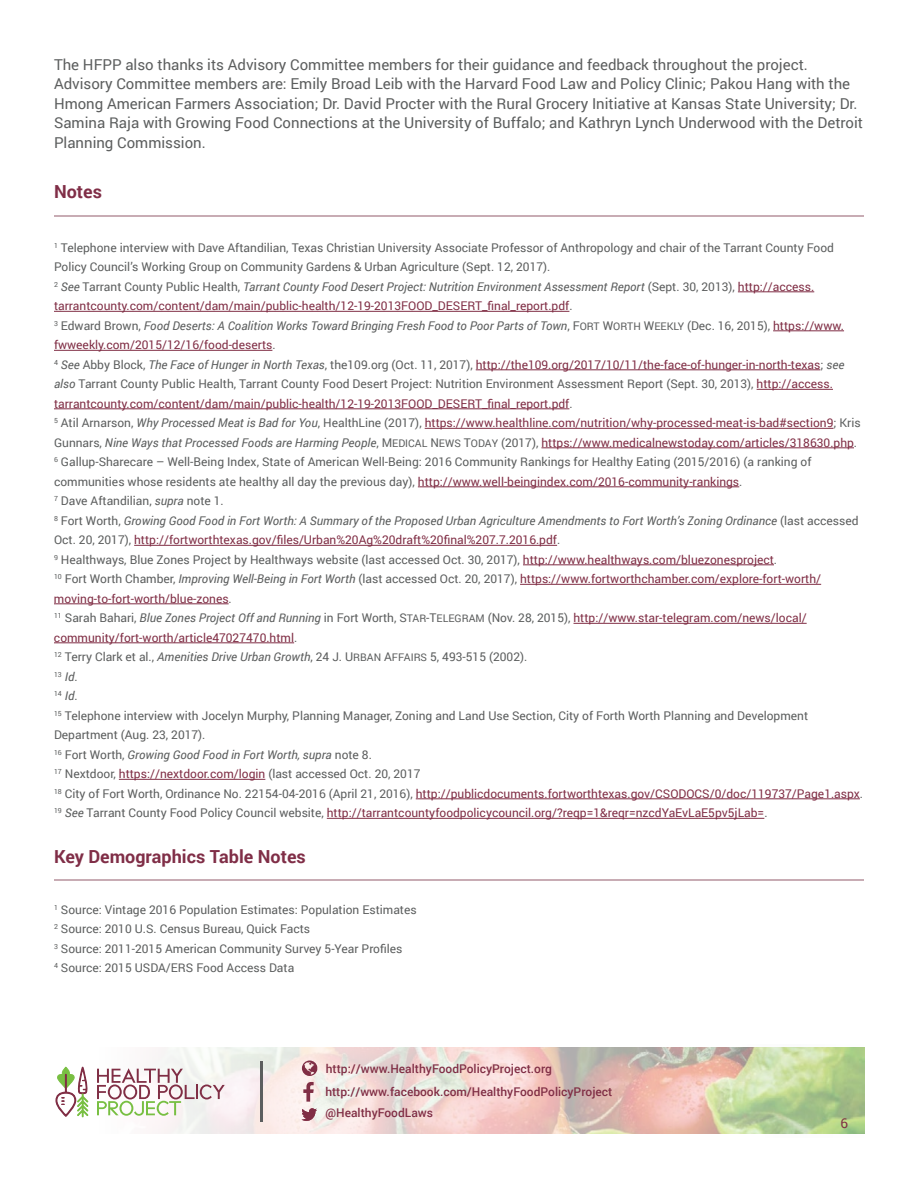
<style>
.page{position:relative;width:918px;height:1188px;background:#fff}
.page>*{position:absolute;margin:0;border:0;box-sizing:border-box;transform-origin:0 0}
.t1{font:700 18px "Roboto";color:#802e47}
.t2{font:15px/19.5px "Roboto";color:#5c5e5e}
.t3{font:13.5px "Roboto";color:#802e45}
.t4{font:12px/19.5px "Roboto";color:#5c5e5e}
.t5{font:500 12px/21px "Roboto";color:#802e45}
.t6{font:7.05px "Roboto";color:#5c5e5e}
.s1{font-style:italic}
.s2{color:#802e45}
.s3{font-size:10.5px}
.s4{font-style:italic;font-size:12px}
.s5{font-size:12px}
</style>
<div class="page">
<svg style="left:158px;top:1047px;width:706px;height:87px;background:#e0d3c2"></svg>
<svg style="left:55px;top:1066px;width:34px;height:52px"></svg>
<svg style="left:97px;top:1068px;width:128px;height:48px"></svg>
<svg style="left:303px;top:1082px;width:11px;height:20px"></svg>
<svg style="left:301px;top:1108px;width:16px;height:13px"></svg>
<svg style="left:302px;top:1060px;width:15px;height:16px"></svg>
<hr style="left:260px;top:1061px;width:3px;height:60px;background:#5c5e5e">
<hr style="left:54px;top:215px;width:810px;height:1px;background:#c8acb4">
<hr style="left:738px;top:292px;width:76px;height:1px;background:#802e45">
<hr style="left:54px;top:311px;width:515px;height:1px;background:#802e45">
<hr style="left:773px;top:331px;width:71px;height:1px;background:#802e45">
<hr style="left:54px;top:350px;width:218px;height:1px;background:#802e45">
<hr style="left:476px;top:370px;width:344px;height:1px;background:#802e45">
<hr style="left:757px;top:389px;width:76px;height:1px;background:#802e45">
<hr style="left:54px;top:409px;width:515px;height:1px;background:#802e45">
<hr style="left:425px;top:428px;width:408px;height:1px;background:#802e45">
<hr style="left:541px;top:448px;width:313px;height:1px;background:#802e45">
<hr style="left:418px;top:487px;width:321px;height:1px;background:#802e45">
<hr style="left:134px;top:545px;width:423px;height:1px;background:#802e45">
<hr style="left:523px;top:565px;width:251px;height:1px;background:#802e45">
<hr style="left:520px;top:584px;width:301px;height:1px;background:#802e45">
<hr style="left:54px;top:604px;width:175px;height:1px;background:#802e45">
<hr style="left:574px;top:623px;width:233px;height:1px;background:#802e45">
<hr style="left:54px;top:643px;width:240px;height:1px;background:#802e45">
<hr style="left:119px;top:779px;width:146px;height:1px;background:#802e45">
<hr style="left:416px;top:799px;width:444px;height:1px;background:#802e45">
<hr style="left:327px;top:818px;width:437px;height:1px;background:#802e45">
<hr style="left:54px;top:879px;width:810px;height:2px;background:#c8acb4">
<p class="t2" style="left:54px;top:54px;width:810px">The HFPP also thanks its Advisory Committee members for their guidance and feedback throughout the project.<br>Advisory Committee members are: Emily Broad Leib with the Harvard Food Law and Policy Clinic; Pakou Hang with the Hmong American Farmers Association; Dr. David Procter with the Rural Grocery Initiative at Kansas State University; Dr.<br>Samina Raja with Growing Food Connections at the University of Buffalo; and Kathryn Lynch Underwood with the Detroit Planning Commission.</p>
<h1 class="t1" style="left:54px;top:179px;width:49px">Notes</h1>
<p class="t4" style="left:54px;top:237px;width:808px"><sup>1</sup> Telephone interview with Dave Aftandilian, Texas Christian University Associate Professor of Anthropology and chair of the Tarrant County Food Policy Council’s Working Group on Community Gardens &amp; Urban Agriculture (Sept. 12, 2017).<br><sup>2</sup> <span class="s1">See</span> Tarrant County Public Health, <span class="s1">Tarrant County Food Desert Project: Nutrition Environment Assessment Report</span> (Sept. 30, 2013), <span class="s2">http://access. tarrantcounty.com/content/dam/main/public-health/12-19-2013FOOD_DESERT_final_report.pdf</span>.<br><sup>3</sup> Edward Brown, <span class="s1">Food Deserts: A Coalition Works Toward Bringing Fresh Food to Poor Parts of Town</span>, F<span class="s3">ORT</span> W<span class="s3">ORTH</span> W<span class="s3">EEKLY</span> (Dec. 16, 2015), <span class="s2">https://www. fwweekly.com/2015/12/16/food-deserts</span>.<br><sup>4</sup> <span class="s1">See</span> Abby Block, <span class="s1">The Face of Hunger in North Texas</span>, the109.org (Oct. 11, 2017), <span class="s2">http://the109.org/2017/10/11/the-face-of-hunger-in-north-texas</span>; <span class="s1">see also</span> Tarrant County Public Health, Tarrant County Food Desert Project: Nutrition Environment Assessment Report (Sept. 30, 2013), <span class="s2">http://access. tarrantcounty.com/content/dam/main/public-health/12-19-2013FOOD_DESERT_final_report.pdf</span>.<br><sup>5</sup> Atil Arnarson, <span class="s1">Why Processed Meat is Bad for You</span>, HealthLine (2017), <span class="s2">https://www.healthline.com/nutrition/why-processed-meat-is-bad#section9</span>; Kris Gunnars, <span class="s1">Nine Ways that Processed Foods are Harming People</span>, M<span class="s3">EDICAL</span> N<span class="s3">EWS</span> T<span class="s3">ODAY</span> (2017), <span class="s2">https://www.medicalnewstoday.com/articles/318630.php</span>.<br><sup>6</sup> Gallup-Sharecare – Well-Being Index, State of American Well-Being: 2016 Community Rankings for Healthy Eating (2015/2016) (a ranking of communities whose residents ate healthy all day the previous day), <span class="s2">http://www.well-beingindex.com/2016-community-rankings</span>.<br><sup>7</sup> Dave Aftandilian, <span class="s1">supra</span> note 1.<br><sup>8</sup> Fort Worth, <span class="s1">Growing Good Food in Fort Worth: A Summary of the Proposed Urban Agriculture Amendments to Fort Worth’s Zoning Ordinance</span> (last accessed Oct. 20, 2017), <span class="s2">http://fortworthtexas.gov/files/Urban%20Ag%20draft%20final%207.7.2016.pdf</span>.<br><sup>9</sup> Healthways, Blue Zones Project by Healthways website (last accessed Oct. 30, 2017), <span class="s2">http://www.healthways.com/bluezonesproject</span>.<br><sup>10</sup> Fort Worth Chamber, <span class="s1">Improving Well-Being in Fort Worth</span> (last accessed Oct. 20, 2017), <span class="s2">https://www.fortworthchamber.com/explore-fort-worth/ moving-to-fort-worth/blue-zones</span>.<br><sup>11</sup> Sarah Bahari, <span class="s1">Blue Zones Project Off and Running</span> in Fort Worth, S<span class="s3">TAR</span>-T<span class="s3">ELEGRAM</span> (Nov. 28, 2015), <span class="s2">http://www.star-telegram.com/news/local/ community/fort-worth/article47027470.html</span>.<br><sup>12</sup> Terry Clark et al., <span class="s1">Amenities Drive Urban Growth</span>, 24 J. U<span class="s3">RBAN</span> A<span class="s3">FFAIRS</span> 5, 493-515 (2002).</p>
<p class="t6" style="left:54px;top:669px;width:25px">13 <span class="s4">Id</span><span class="s5">.</span></p>
<p class="t6" style="left:54px;top:689px;width:25px">14 <span class="s4">Id</span><span class="s5">.</span></p>
<p class="t4" style="left:54px;top:705px;width:811px"><sup>15</sup> Telephone interview with Jocelyn Murphy, Planning Manager, Zoning and Land Use Section, City of Forth Worth Planning and Development Department (Aug. 23, 2017).<br><sup>16</sup> Fort Worth, <span class="s1">Growing Good Food in Fort Worth, supra</span> note 8.<br><sup>17</sup> Nextdoor, <span class="s2">https://nextdoor.com/login</span> (last accessed Oct. 20, 2017<br><sup>18</sup> City of Fort Worth, Ordinance No. 22154-04-2016 (April 21, 2016), <span class="s2">http://publicdocuments.fortworthtexas.gov/CSODOCS/0/doc/119737/Page1.aspx</span>.<br><sup>19</sup> <span class="s1">See</span> Tarrant County Food Policy Council website, <span class="s2">http://tarrantcountyfoodpolicycouncil.org/?reqp=1&amp;reqr=nzcdYaEvLaE5pv5jLab=</span>.</p>
<h1 class="t1" style="left:54px;top:844px;width:253px">Key Demographics Table Notes</h1>
<p class="t4" style="left:54px;top:900px;width:364px"><sup>1</sup> Source: Vintage 2016 Population Estimates: Population Estimates <sup>2</sup> Source: 2010 U.S. Census Bureau, Quick Facts<br><sup>3</sup> Source: 2011-2015 American Community Survey 5-Year Profiles<br><sup>4</sup> Source: 2015 USDA/ERS Food Access Data</p>
<p class="t5" style="left:326px;top:1057px;width:228px">http://www.HealthyFoodPolicyProject.org</p>
<p class="t5" style="left:325px;top:1081px;width:288px">http://www.facebook.com/HealthyFoodPolicyProject @HealthyFoodLaws</p>
<p class="t3" style="left:841px;top:1114px;width:9px">6</p>
</div>
